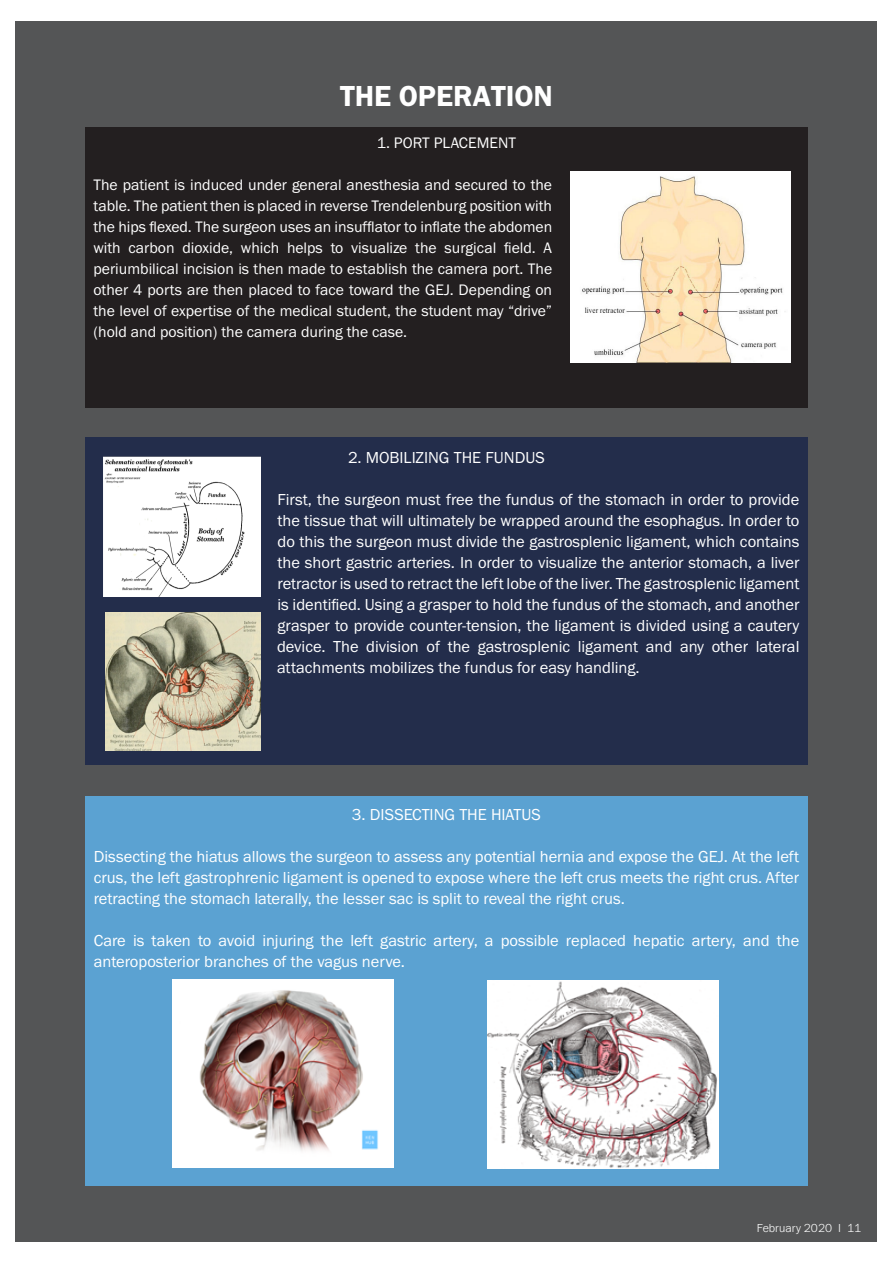
<style>
.page{position:relative;width:893px;height:1263px;background:#fff}
.page>*{position:absolute;margin:0;border:0;box-sizing:border-box;transform-origin:0 0}
.t1{font:30px "Franklin Gothic URW Dem";color:#fff}
.t2{font:16.5px/21px "Franklin Gothic URW Boo";color:#fff;text-align:justify}
.t3{font:15.75px/21px "Franklin Gothic URW Boo";color:#fff;text-align:justify}
.t4{font:300 12px "Franklin Gothic URW";color:#fff}
</style>
<div class="page">
<div style="left:16px;top:21px;width:861px;height:1221px;background:#545556"></div>
<div style="left:85px;top:127px;width:723px;height:281px;background:#231f20"></div>
<img style="left:570px;top:172px;width:220px;height:190px">
<div style="left:85px;top:437px;width:723px;height:328px;background:#232d4b"></div>
<img style="left:104px;top:456px;width:156px;height:140px">
<img style="left:105px;top:612px;width:155px;height:139px">
<div style="left:85px;top:796px;width:723px;height:389px;background:#5ba2d2"></div>
<img style="left:487px;top:980px;width:231px;height:189px">
<img style="left:173px;top:979px;width:221px;height:189px">
<h1 class="t1" style="left:340px;top:78px;width:214px">THE OPERATION</h1>
<p class="t3" style="left:377px;top:132px;width:141px">1. PORT PLACEMENT</p>
<p class="t3" style="left:94px;top:174px;width:460px">The patient is induced under general anesthesia and secured to the table. The patient then is placed in reverse Trendelenburg position with the hips flexed. The surgeon uses an insufflator to inflate the abdomen with carbon dioxide, which helps to visualize the surgical field. A periumbilical incision is then made to establish the camera port. The other 4 ports are then placed to face toward the GEJ. Depending on the level of expertise of the medical student, the student may “drive” (hold and position) the camera during the case.</p>
<p class="t2" style="left:348px;top:447px;width:198px">2. MOBILIZING THE FUNDUS</p>
<p class="t2" style="left:277px;top:489px;width:524px">First, the surgeon must free the fundus of the stomach in order to provide the tissue that will ultimately be wrapped around the esophagus. In order to do this the surgeon must divide the gastrosplenic ligament, which contains the short gastric arteries. In order to visualize the anterior stomach, a liver retractor is used to retract the left lobe of the liver. The gastrosplenic ligament is identified. Using a grasper to hold the fundus of the stomach, and another grasper to provide counter-tension, the ligament is divided using a cautery device. The division of the gastrosplenic ligament and any other lateral attachments mobilizes the fundus for easy handling.</p>
<p class="t2" style="left:352px;top:804px;width:191px">3. DISSECTING THE HIATUS</p>
<p class="t2" style="left:94px;top:846px;width:707px">Dissecting the hiatus allows the surgeon to assess any potential hernia and expose the GEJ. At the left crus, the left gastrophrenic ligament is opened to expose where the left crus meets the right crus. After retracting the stomach laterally, the lesser sac is split to reveal the right crus.</p>
<p class="t2" style="left:94px;top:930px;width:707px">Care is taken to avoid injuring the left gastric artery, a possible replaced hepatic artery, and the anteroposterior branches of the vagus nerve.</p>
<p class="t4" style="left:757px;top:1220px;width:106px">February 2020 I 11</p>
</div>
